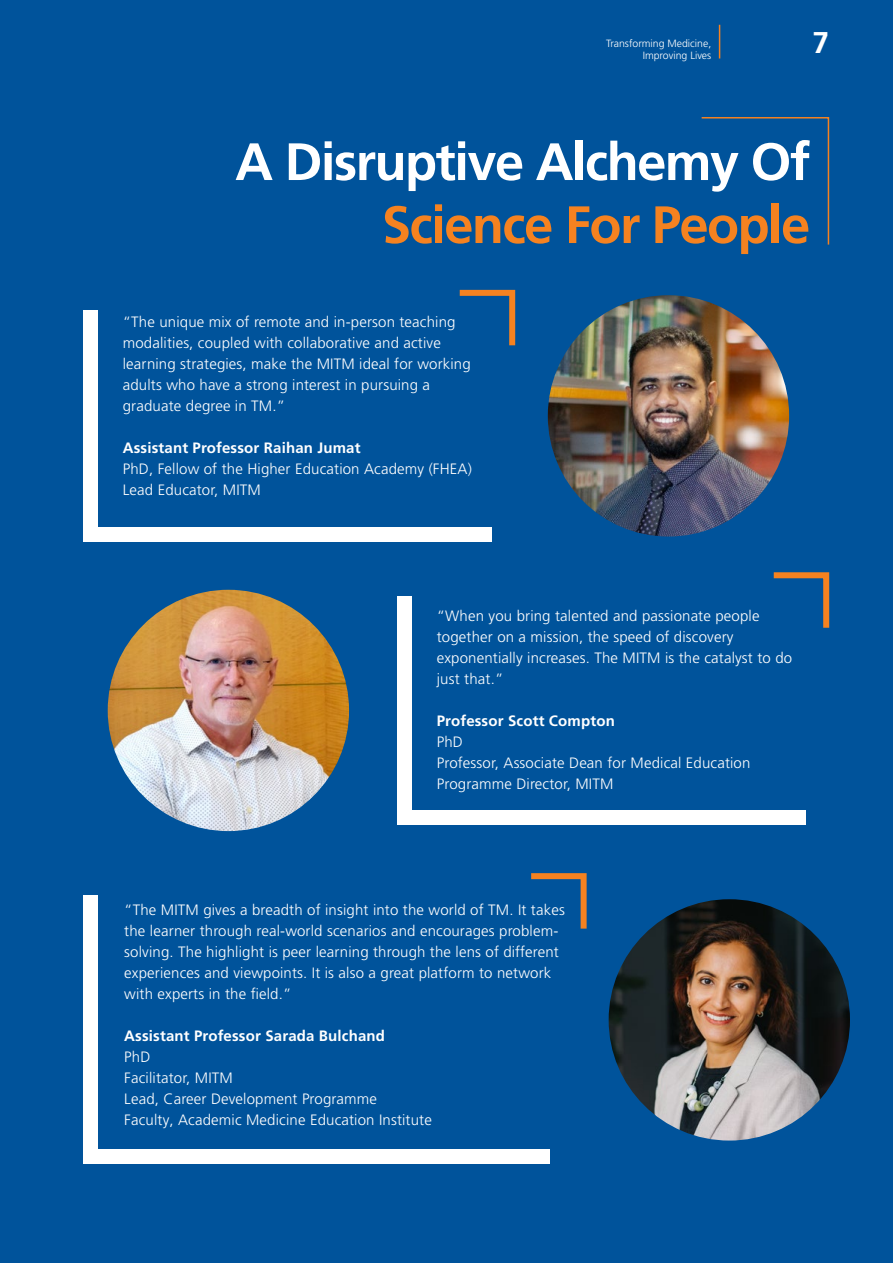
<style>
.page{position:relative;width:893px;height:1263px;background:#00539b}
.page>*{position:absolute;margin:0;border:0;box-sizing:border-box;transform-origin:0 0}
.t1{font:700 52.5px "Frutiger LT Pro";letter-spacing:-.03em;color:#fff}
.t2{font:700 52.5px "Frutiger LT Pro";letter-spacing:-.03em;color:#f58220}
.t3{font:700 30px "Frutiger LT Pro";color:#fff}
.t4{font:300 15px/21px "Frutiger LT Pro";letter-spacing:.01em;color:#fff}
.t5{font:700 15px "Frutiger LT Pro";letter-spacing:.01em;color:#fff}
.t6{font:300 10.5px/12px "Frutiger LT Pro";color:#fff;text-align:right}
</style>
<div class="page">
<div style="left:398px;top:597px;width:408px;height:228px;background:#fff"></div>
<div style="left:413px;top:579px;width:410px;height:231px;background:#00539b"></div>
<svg style="left:773px;top:572px;width:57px;height:56px"></svg>
<img style="left:108px;top:590px;width:241px;height:241px;border-radius:121px">
<div style="left:84px;top:895px;width:466px;height:269px;background:#fff"></div>
<div style="left:99px;top:878px;width:477px;height:271px;background:#00539b"></div>
<svg style="left:531px;top:873px;width:56px;height:56px"></svg>
<img style="left:609px;top:899px;width:241px;height:241px;border-radius:121px">
<div style="left:84px;top:311px;width:408px;height:231px;background:#fff"></div>
<div style="left:99px;top:295px;width:410px;height:232px;background:#00539b"></div>
<svg style="left:459px;top:289px;width:57px;height:57px"></svg>
<img style="left:548px;top:295px;width:241px;height:241px;border-radius:121px">
<svg style="left:701px;top:117px;width:129px;height:128px"></svg>
<hr style="left:719px;top:25px;width:1px;height:34px;background:#f58220">
<p class="t6" style="left:606px;top:37px;width:107px">Transforming Medicine,<br>Improving Lives</p>
<h2 class="t3" style="left:812px;top:25px;width:18px">7</h2>
<h1 class="t1" style="left:235px;top:131px;width:577px">A Disruptive Alchemy Of</h1>
<h1 class="t2" style="left:382px;top:194px;width:430px">Science For People</h1>
<p class="t4" style="left:123px;top:311px;width:349px">“The unique mix of remote and in-person teaching modalities, coupled with collaborative and active learning strategies, make the MITM ideal for working adults who have a strong interest in pursuing a graduate degree in TM.”</p>
<p class="t5" style="left:123px;top:439px;width:239px">Assistant Professor Raihan Jumat</p>
<p class="t4" style="left:123px;top:458px;width:351px">PhD, Fellow of the Higher Education Academy (FHEA)<br>Lead Educator, MITM</p>
<p class="t4" style="left:437px;top:605px;width:357px">“When you bring talented and passionate people together on a mission, the speed of discovery exponentially increases. The MITM is the catalyst to do just that.”</p>
<p class="t5" style="left:437px;top:712px;width:180px">Professor Scott Compton</p>
<p class="t4" style="left:437px;top:731px;width:315px">PhD<br>Professor, Associate Dean for Medical Education<br>Programme Director, MITM</p>
<p class="t4" style="left:124px;top:899px;width:442px">“The MITM gives a breadth of insight into the world of TM. It takes the learner through real-world scenarios and encourages problem&shy;solving. The highlight is peer learning through the lens of different experiences and viewpoints. It is also a great platform to network with experts in the field.”</p>
<p class="t5" style="left:124px;top:1027px;width:262px">Assistant Professor Sarada Bulchand</p>
<p class="t4" style="left:124px;top:1046px;width:309px">PhD<br>Facilitator, MITM<br>Lead, Career Development Programme<br>Faculty, Academic Medicine Education Institute</p>
</div>
